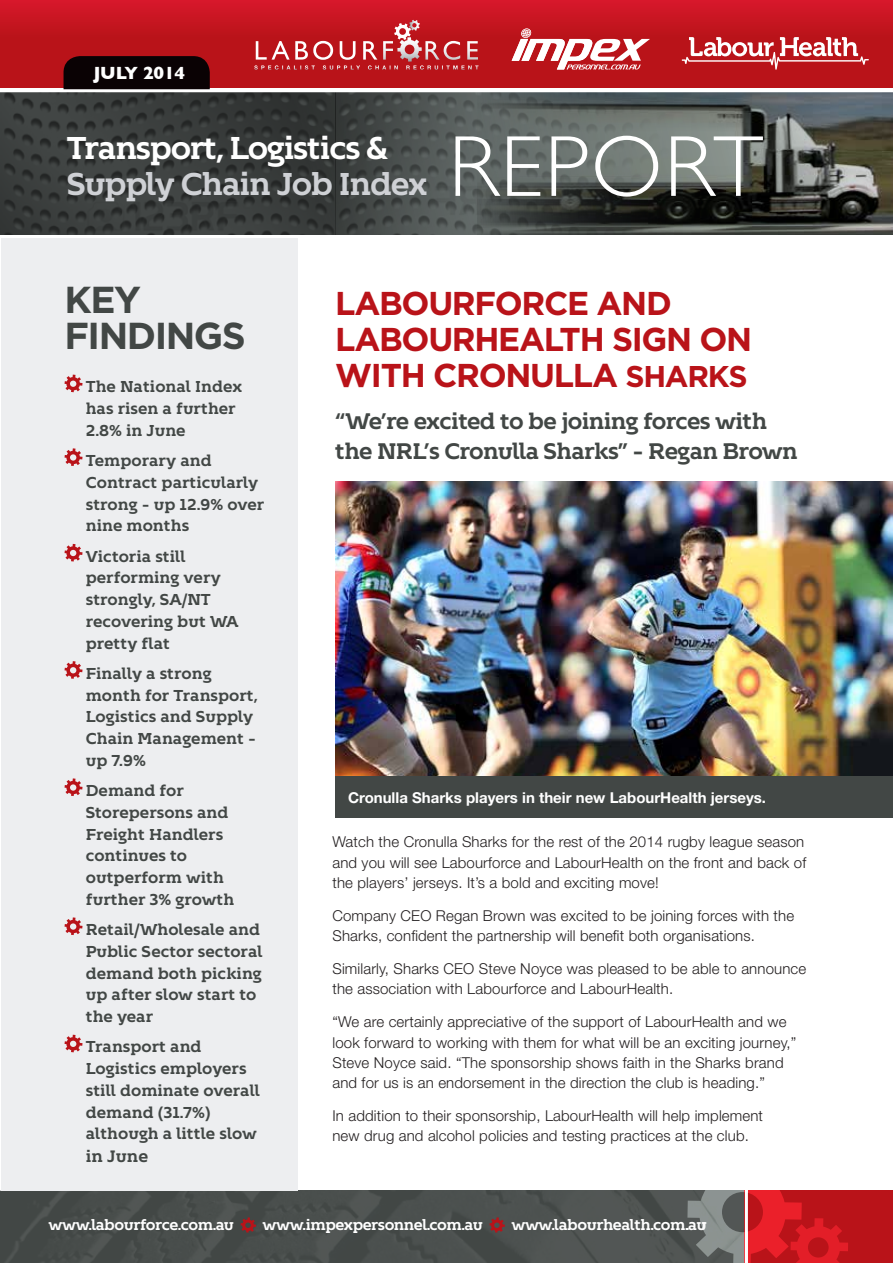
<style>
.page{position:relative;width:893px;height:1263px;background:#fff}
.page>*{position:absolute;margin:0;border:0;box-sizing:border-box;transform-origin:0 0}
.t1{font:300 87.15px "Gill Sans";letter-spacing:.02em;color:#fff}
.t2{font:700 37.5px/36px "Gotham";letter-spacing:-.04em;color:#424745}
.t3{font:700 33px/36px "Gotham";letter-spacing:-.04em;color:#b91319}
.t4{font:700 31.5px "Kontrapunkt Bob";letter-spacing:-.04em;color:#fff}
.t5{font:700 31.5px "Kontrapunkt Bob";letter-spacing:-.04em;color:#cfd1d5}
.t6{font:700 22.5px/30px "Kontrapunkt Bob";letter-spacing:-.03em;color:#424745}
.t7{font:700 18px "Gill Sans";letter-spacing:-.01em;color:#fff}
.t8{font:700 16.5px "Kontrapunkt Bob";color:#424745}
.t9{font:700 15.75px/21.8px "Kontrapunkt Bob";color:#424745}
.t10{font:300 15px/20.2px "Helvetica Neue";letter-spacing:.01em;color:#231f20}
.t11{font:700 15px "Kontrapunkt Bob";letter-spacing:-.03em;color:#fff}
.t12{font:700 15px "Helvetica Neue";color:#fff}
.s1{font-size:30px}
</style>
<div class="page">
<div style="left:0;top:0;width:893px;height:87px;background:linear-gradient(to bottom,#cd1725,#b11215)"></div>
<div style="left:64px;top:56px;width:146px;height:33px;background:#0a0204"></div>
<div style="left:1px;top:1191px;width:686px;height:72px;background:#4a4f4d"></div>
<hr style="left:0;top:1191px;width:1px;height:72px;background:#424745">
<img style="left:1px;top:92px;width:477px;height:143px">
<img style="left:478px;top:92px;width:415px;height:143px">
<div style="left:1px;top:236px;width:297px;height:955px;background:#edeef0"></div>
<svg style="left:65px;top:375px;width:18px;height:17px"></svg>
<svg style="left:65px;top:448px;width:18px;height:18px"></svg>
<svg style="left:65px;top:544px;width:18px;height:17px"></svg>
<svg style="left:65px;top:661px;width:18px;height:18px"></svg>
<svg style="left:65px;top:778px;width:18px;height:18px"></svg>
<svg style="left:65px;top:917px;width:18px;height:18px"></svg>
<svg style="left:65px;top:1035px;width:18px;height:17px"></svg>
<div style="left:745px;top:1191px;width:148px;height:72px;background:#b91319"></div>
<svg style="left:0;top:0;width:1px;height:89px"></svg>
<hr style="left:0;top:235px;width:893px;height:3px;background:#fff">
<svg style="left:241px;top:1217px;width:15px;height:15px"></svg>
<svg style="left:489px;top:1217px;width:16px;height:15px"></svg>
<svg style="left:687px;top:1190px;width:161px;height:73px"></svg>
<svg style="left:512px;top:29px;width:138px;height:41px"></svg>
<svg style="left:254px;top:20px;width:224px;height:50px;background:#c4363c"></svg>
<img style="left:335px;top:481px;width:558px;height:295px">
<div style="left:335px;top:776px;width:558px;height:41px;background:#424745"></div>
<svg style="left:682px;top:37px;width:187px;height:33px"></svg>
<p class="t7" style="left:93px;top:59px;width:93px">JULY 2014</p>
<h3 class="t4" style="left:67px;top:130px;width:323px">Transport, Logistics &amp;</h3>
<h3 class="t5" style="left:67px;top:166px;width:362px">Supply Chain Job Index</h3>
<h1 class="t1" style="left:449px;top:99px;width:316px">REPORT</h1>
<h2 class="t2" style="left:65px;top:282px;width:183px">KEY<br>FINDINGS</h2>
<p class="t9" style="left:86px;top:376px;width:158px">The National Index has risen a further<br>2.8% in June</p>
<p class="t9" style="left:86px;top:450px;width:180px">Temporary and<br>Contract particularly strong – up 12.9% over nine months</p>
<p class="t9" style="left:86px;top:545px;width:154px">Victoria still performing very strongly, SA/NT recovering but WA pretty flat</p>
<p class="t9" style="left:86px;top:663px;width:173px">Finally a strong month for Transport,<br>Logistics and Supply<br>Chain Management – up 7.9%</p>
<p class="t9" style="left:86px;top:780px;width:150px">Demand for<br>Storepersons and<br>Freight Handlers continues to outperform with further 3% growth</p>
<p class="t9" style="left:86px;top:919px;width:178px">Retail/Wholesale and<br>Public Sector sectoral demand both picking up after slow start to the year</p>
<p class="t9" style="left:86px;top:1036px;width:176px">Transport and<br>Logistics employers still dominate overall demand (31.7%) although a little slow</p>
<p class="t8" style="left:86px;top:1147px;width:64px">in June</p>
<h3 class="t3" style="left:335px;top:285px;width:419px">LABOURFORCE AND<br>LABOURHEALTH SIGN ON<br>WITH CRONULLA <span class="s1">SHARKS</span></h3>
<h3 class="t6" style="left:335px;top:406px;width:464px">“We’re excited to be joining forces with the NRL’s Cronulla Sharks” – Regan Brown</h3>
<p class="t12" style="left:348px;top:788px;width:420px">Cronulla Sharks players in their new LabourHealth jerseys.</p>
<p class="t10" style="left:332px;top:832px;width:475px">Watch the Cronulla Sharks for the rest of the 2014 rugby league season and you will see Labourforce and LabourHealth on the front and back of the players’ jerseys. It’s a bold and exciting move!</p>
<p class="t10" style="left:332px;top:905px;width:463px">Company CEO Regan Brown was excited to be joining forces with the<br>Sharks, confident the partnership will benefit both organisations.</p>
<p class="t10" style="left:332px;top:958px;width:475px">Similarly, Sharks CEO Steve Noyce was pleased to be able to announce the association with Labourforce and LabourHealth.</p>
<p class="t10" style="left:332px;top:1012px;width:465px">“We are certainly appreciative of the support of LabourHealth and we look forward to working with them for what will be an exciting journey,” Steve Noyce said. “The sponsorship shows faith in the Sharks brand and for us is an endorsement in the direction the club is heading.”</p>
<p class="t10" style="left:332px;top:1105px;width:432px">In addition to their sponsorship, LabourHealth will help implement new drug and alcohol policies and testing practices at the club.</p>
<p class="t11" style="left:48px;top:1216px;width:187px">www.labourforce.com.au</p>
<p class="t11" style="left:263px;top:1216px;width:222px">www.impexpersonnel.com.au</p>
<p class="t11" style="left:511px;top:1216px;width:197px">www.labourhealth.com.au</p>
</div>
